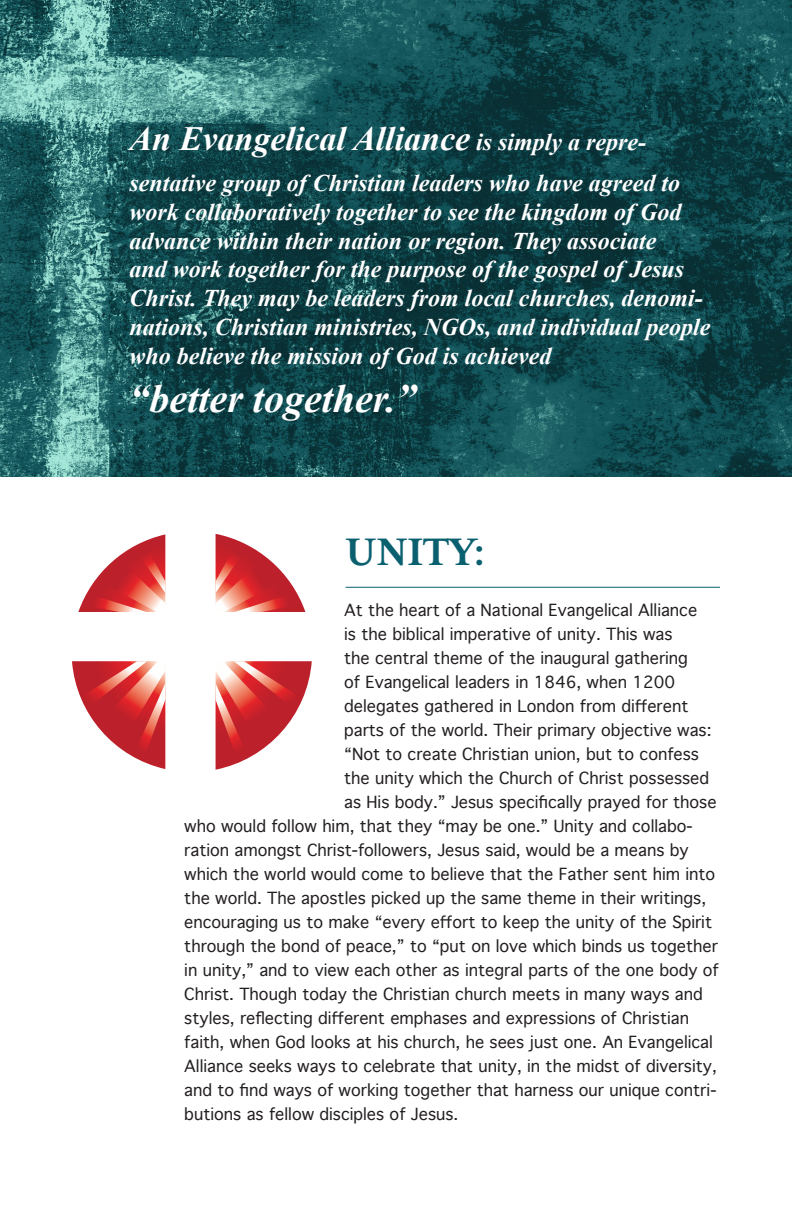
<style>
.page{position:relative;width:792px;height:1224px;background:#fff}
.page>*{position:absolute;margin:0;border:0;box-sizing:border-box;transform-origin:0 0}
.t1{font:700 44px "Mrs Eaves XL Serif OT";color:#0a606f}
.t2{font:italic 700 40px "Times New Roman";color:#fff}
.t3{font:italic 700 34px "Times New Roman";color:#fff}
.t4{font:italic 700 24px/28.8px "Times New Roman";color:#fff}
.t5{font:16px "Geneva";color:#231f20}
.s1{font-size:24px}
</style>
<div class="page">
<img style="left:0;top:0;width:792px;height:477px">
<svg style="left:72px;top:534px;width:240px;height:236px"></svg>
<svg style="left:84px;top:661px;width:81px;height:96px"></svg>
<svg style="left:216px;top:661px;width:81px;height:96px"></svg>
<svg style="left:89px;top:543px;width:76px;height:69px"></svg>
<svg style="left:216px;top:543px;width:76px;height:69px"></svg>
<hr style="left:346px;top:587px;width:374px;height:1px;background:#0a606f">
<p class="t3" style="left:130px;top:115px;width:518px">An Evangelical Alliance <span class="s1">is simply a repre-</span></p>
<p class="t4" style="left:130px;top:168px;width:582px">sentative group of Christian leaders who have agreed to work collaboratively together to see the kingdom of God advance within their nation or region. They associate<br>and work together for the purpose of the gospel of Jesus Christ. They may be leaders from local churches, denomi&shy;nations, Christian ministries, NGOs, and individual people who believe the mission of God is achieved</p>
<p class="t2" style="left:130px;top:370px;width:288px">“better together.”</p>
<p class="t1" style="left:346px;top:529px;width:142px">UNITY:</p>
<p class="t5" style="left:344px;top:601px;width:355px">At the heart of a National Evangelical Alliance</p>
<p class="t5" style="left:344px;top:625px;width:330px">is the biblical imperative of unity. This was</p>
<p class="t5" style="left:344px;top:649px;width:345px">the central theme of the inaugural gathering</p>
<p class="t5" style="left:344px;top:673px;width:332px">of Evangelical leaders in 1846, when 1200</p>
<p class="t5" style="left:344px;top:697px;width:346px">delegates gathered in London from different</p>
<p class="t5" style="left:344px;top:721px;width:369px">parts of the world. Their primary objective was:</p>
<p class="t5" style="left:344px;top:745px;width:356px">“Not to create Christian union, but to confess</p>
<p class="t5" style="left:344px;top:769px;width:366px">the unity which the Church of Christ possessed</p>
<p class="t5" style="left:344px;top:793px;width:374px">as His body.” Jesus specifically prayed for those</p>
<p class="t5" style="left:184px;top:817px;width:510px">who would follow him, that they “may be one.” Unity and collabo-</p>
<p class="t5" style="left:184px;top:841px;width:506px">ration amongst Christ-followers, Jesus said, would be a means by</p>
<p class="t5" style="left:184px;top:865px;width:533px">which the world would come to believe that the Father sent him into</p>
<p class="t5" style="left:184px;top:889px;width:523px">the world. The apostles picked up the same theme in their writings,</p>
<p class="t5" style="left:184px;top:913px;width:529px">encouraging us to make “every effort to keep the unity of the Spirit</p>
<p class="t5" style="left:184px;top:937px;width:535px">through the bond of peace,” to “put on love which binds us together</p>
<p class="t5" style="left:184px;top:961px;width:536px">in unity,” and to view each other as integral parts of the one body of</p>
<p class="t5" style="left:184px;top:985px;width:520px">Christ. Though today the Christian church meets in many ways and</p>
<p class="t5" style="left:184px;top:1009px;width:506px">styles, reflecting different emphases and expressions of Christian</p>
<p class="t5" style="left:184px;top:1033px;width:530px">faith, when God looks at his church, he sees just one. An Evangelical</p>
<p class="t5" style="left:184px;top:1057px;width:534px">Alliance seeks ways to celebrate that unity, in the midst of diversity,</p>
<p class="t5" style="left:184px;top:1081px;width:534px">and to find ways of working together that harness our unique contri-</p>
<p class="t5" style="left:184px;top:1105px;width:276px">butions as fellow disciples of Jesus.</p>
</div>
